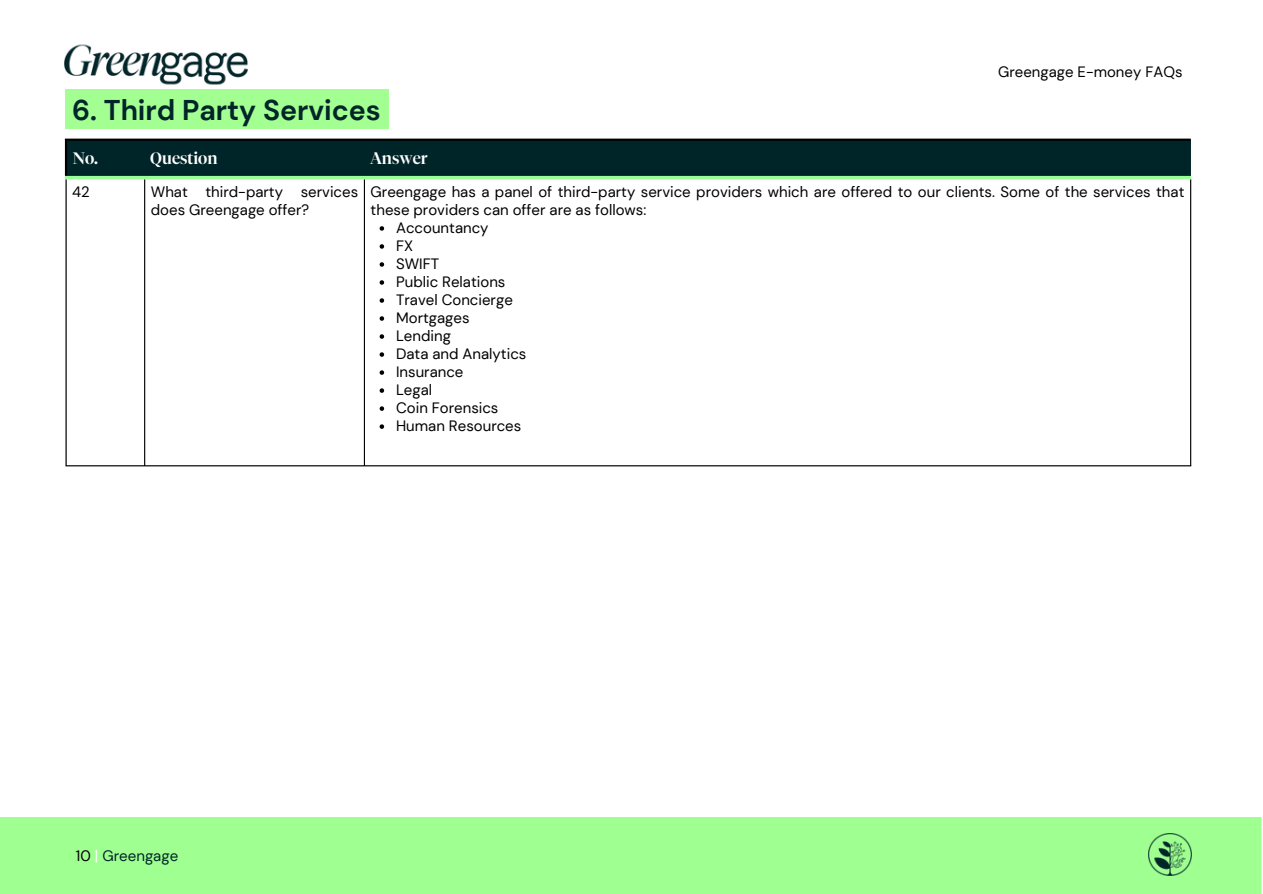
<style>
.page{position:relative;width:1263px;height:894px;background:#fff}
.page>*{position:absolute;margin:0;border:0;box-sizing:border-box;transform-origin:0 0}
.t1{font:700 28.5px "DM Sans";color:#002529}
.t2{font:500 16.5px "Tiempos Fine";color:#fff}
.t3{font:15px/18px "DM Sans";color:#000}
.t4{font:15px "DM Sans";color:#002529}
.s1{color:#000}
.s2{color:#fff}
</style>
<div class="page">
<div style="left:0;top:817px;width:1261px;height:76px;background:#a0ff91"></div>
<img style="left:1148px;top:832px;width:43px;height:43px">
<div style="left:67px;top:141px;width:1124px;height:35px;background:#002529"></div>
<svg style="left:380px;top:226px;width:4px;height:5px"></svg>
<svg style="left:380px;top:244px;width:4px;height:5px"></svg>
<svg style="left:380px;top:262px;width:4px;height:5px"></svg>
<svg style="left:380px;top:280px;width:4px;height:5px"></svg>
<svg style="left:380px;top:298px;width:4px;height:5px"></svg>
<svg style="left:380px;top:316px;width:4px;height:5px"></svg>
<svg style="left:380px;top:334px;width:4px;height:5px"></svg>
<svg style="left:380px;top:352px;width:4px;height:5px"></svg>
<svg style="left:380px;top:370px;width:4px;height:5px"></svg>
<svg style="left:380px;top:388px;width:4px;height:5px"></svg>
<svg style="left:380px;top:406px;width:4px;height:5px"></svg>
<svg style="left:380px;top:424px;width:4px;height:5px"></svg>
<hr style="left:65px;top:179px;width:2px;height:286px;background:#000">
<hr style="left:144px;top:179px;width:1px;height:286px;background:#000">
<hr style="left:364px;top:179px;width:1px;height:286px;background:#000">
<hr style="left:1190px;top:179px;width:1px;height:286px;background:#000">
<hr style="left:65px;top:465px;width:1126px;height:1px;background:#000">
<hr style="left:65px;top:141px;width:2px;height:35px;background:#000">
<hr style="left:65px;top:138px;width:1126px;height:3px;background:#000">
<hr style="left:65px;top:176px;width:1126px;height:3px;background:#9f9">
<div style="left:65px;top:89px;width:323px;height:40px;background:#a3ff92"></div>
<img style="left:65px;top:44px;width:182px;height:41px">
<p class="t1" style="left:72px;top:91px;width:310px">6. Third Party Services</p>
<p class="t3" style="left:998px;top:63px;width:186px">Greengage E-money FAQs</p>
<p class="t2" style="left:73px;top:148px;width:27px">No.</p>
<p class="t2" style="left:150px;top:148px;width:69px">Question</p>
<p class="t2" style="left:370px;top:148px;width:59px">Answer</p>
<p class="t3" style="left:72px;top:183px;width:19px">42</p>
<p class="t3" style="left:151px;top:183px;width:209px">What third-party services does Greengage offer?</p>
<p class="t3" style="left:371px;top:183px;width:815px">Greengage has a panel of third-party service providers which are offered to our clients. Some of the services that these providers can offer are as follows:</p>
<p class="t3" style="left:396px;top:219px;width:94px">Accountancy</p>
<p class="t3" style="left:396px;top:237px;width:19px">FX</p>
<p class="t3" style="left:396px;top:255px;width:45px">SWIFT</p>
<p class="t3" style="left:396px;top:273px;width:111px">Public Relations</p>
<p class="t3" style="left:396px;top:291px;width:118px">Travel Concierge</p>
<p class="t3" style="left:396px;top:309px;width:75px">Mortgages</p>
<p class="t3" style="left:396px;top:327px;width:56px">Lending</p>
<p class="t3" style="left:396px;top:345px;width:132px">Data and Analytics</p>
<p class="t3" style="left:396px;top:363px;width:69px">Insurance</p>
<p class="t3" style="left:396px;top:381px;width:38px">Legal</p>
<p class="t3" style="left:396px;top:399px;width:104px">Coin Forensics</p>
<p class="t3" style="left:396px;top:417px;width:127px">Human Resources</p>
<p class="t4" style="left:76px;top:845px;width:104px"><span class="s1">10</span> <span class="s2">|</span> Greengage</p>
</div>
